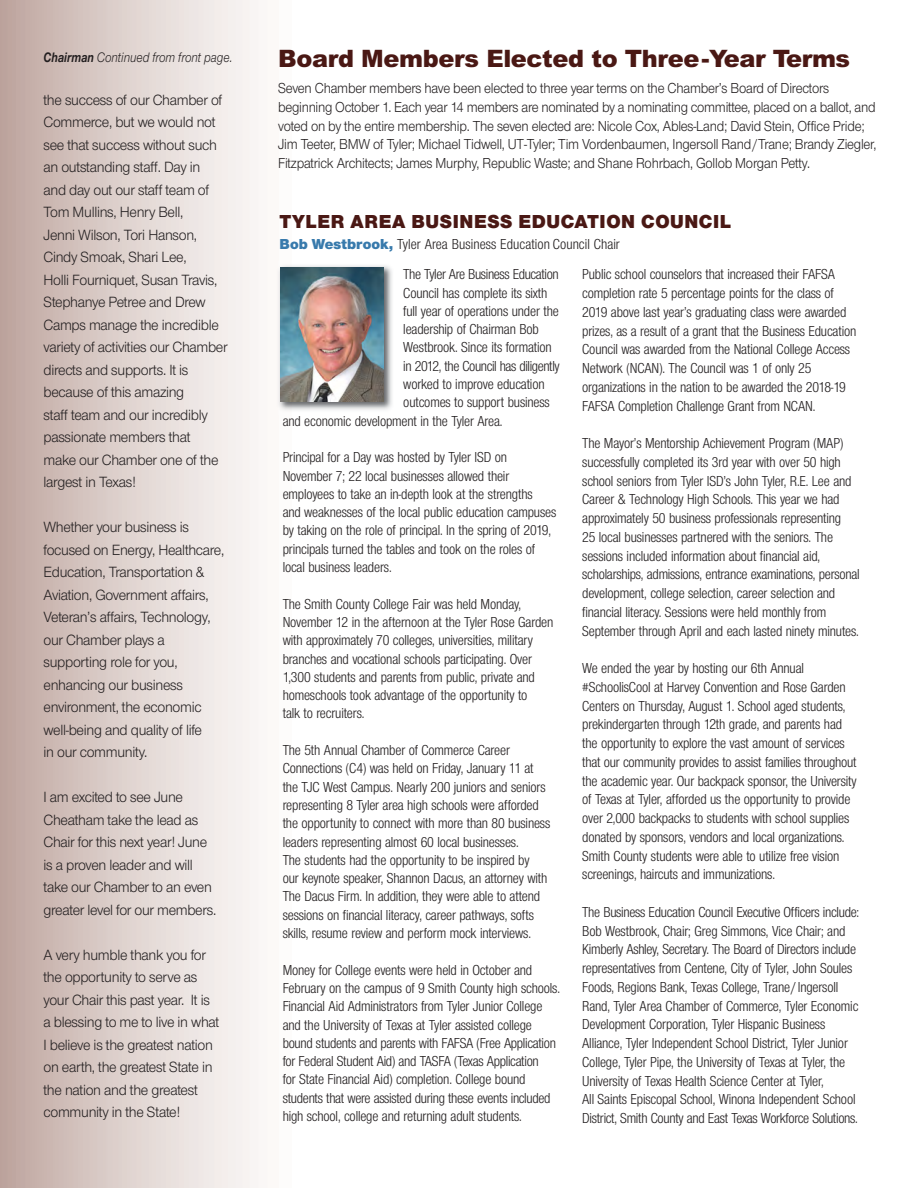
<style>
.page{position:relative;width:918px;height:1188px;background:#fff}
.page>*{position:absolute;margin:0;border:0;box-sizing:border-box;transform-origin:0 0}
.t1{font:900 24px "Arial";letter-spacing:-.015em;color:#4a1814}
.t2{font:19.5px "Nimbus San Nov T Blac";letter-spacing:.03em;color:#4a1814}
.t3{font:15.3px/22.5px "Nimbus San Nov T";letter-spacing:-.02em;color:#231f20;scale:.95 1}
.t4{font:condensed 15px/18.8px "Nimbus San Nov T";letter-spacing:-.01em;color:#231f20}
.t5{font:15px/18.8px "Nimbus San Nov T";letter-spacing:-.015em;color:#231f20;scale:.9 1}
.t6{font:italic 14.25px "Nimbus San Nov T";color:#231f20;scale:.85 1}
.s1{font-weight:700}
.s2{font-family:"Nimbus San Nov T Blac";font-stretch:normal;color:#387aac}
</style>
<div class="page">
<img style="left:275px;top:262px;width:117px;height:153px">
<img style="left:281px;top:267px;width:103px;height:134px">
<p class="t6" style="left:44px;top:52px;width:224px"><span class="s1">Chairman</span> Continued from front page.</p>
<h1 class="t1" style="left:278px;top:50px;width:574px">Board Members Elected to Three-Year Terms</h1>
<p class="t5" style="left:278px;top:80px;width:666px">Seven Chamber members have been elected to three year terms on the Chamber’s Board of Directors beginning October 1. Each year 14 members are nominated by a nominating committee, placed on a ballot, and voted on by the entire membership. The seven elected are: Nicole Cox, Ables-Land; David Stein, Office Pride; Jim Teeter, BMW of Tyler; Michael Tidwell, UT-Tyler; Tim Vordenbaumen, Ingersoll Rand/Trane; Brandy Ziegler, Fitzpatrick Architects; James Murphy, Republic Waste; and Shane Rohrbach, Gollob Morgan Petty.</p>
<p class="t3" style="left:44px;top:90px;width:195px">the success of our Chamber of<br>Commerce, but we would not see that success without such an outstanding staff. Day in<br>and day out our staff team of<br>Tom Mullins, Henry Bell,<br>Jenni Wilson, Tori Hanson,<br>Cindy Smoak, Shari Lee,<br>Holli Fourniquet, Susan Travis,<br>Stephanye Petree and Drew<br>Camps manage the incredible variety of activities our Chamber directs and supports. It is because of this amazing<br>staff team and our incredibly passionate members that<br>make our Chamber one of the largest in Texas!</p>
<p class="t3" style="left:44px;top:517px;width:192px">Whether your business is focused on Energy, Healthcare,<br>Education, Transportation &amp;<br>Aviation, Government affairs,<br>Veteran’s affairs, Technology, our Chamber plays a supporting role for you, enhancing our business environment, the economic well-being and quality of life<br>in our community.</p>
<p class="t3" style="left:44px;top:787px;width:183px">I am excited to see June<br>Cheatham take the lead as<br>Chair for this next year! June is a proven leader and will take our Chamber to an even greater level for our members.</p>
<p class="t3" style="left:44px;top:945px;width:187px">A very humble thank you for the opportunity to serve as your Chair this past year. It is a blessing to me to live in what<br>I believe is the greatest nation on earth, the greatest State in the nation and the greatest community in the State!</p>
<h2 class="t2" style="left:280px;top:215px;width:453px">TYLER AREA BUSINESS EDUCATION COUNCIL</h2>
<p class="t4" style="left:280px;top:234px;width:342px"><span class="s2">Bob Westbrook,</span> Tyler Area Business Education Council Chair</p>
<p class="t4" style="left:582px;top:265px;width:276px">Public school counselors that increased their FAFSA completion rate 5 percentage points for the class of 2019 above last year’s graduating class were awarded prizes, as a result of a grant that the Business Education Council was awarded from the National College Access Network (NCAN). The Council was 1 of only 25 organizations in the nation to be awarded the 2018-19<br>FAFSA Completion Challenge Grant from NCAN.</p>
<p class="t4" style="left:582px;top:434px;width:279px">The Mayor’s Mentorship Achievement Program (MAP) successfully completed its 3rd year with over 50 high school seniors from Tyler ISD’s John Tyler, R.E. Lee and Career &amp; Technology High Schools. This year we had approximately 50 business professionals representing<br>25 local businesses partnered with the seniors. The sessions included information about financial aid, scholarships, admissions, entrance examinations, personal development, college selection, career selection and financial literacy. Sessions were held monthly from September through April and each lasted ninety minutes.</p>
<p class="t4" style="left:582px;top:659px;width:276px">We ended the year by hosting our 6th Annual #SchoolisCool at Harvey Convention and Rose Garden Centers on Thursday, August 1. School aged students, prekindergarten through 12th grade, and parents had the opportunity to explore the vast amount of services that our community provides to assist families throughout the academic year. Our backpack sponsor, the University of Texas at Tyler, afforded us the opportunity to provide over 2,000 backpacks to students with school supplies donated by sponsors, vendors and local organizations.<br>Smith County students were able to utilize free vision screenings, haircuts and immunizations.</p>
<p class="t4" style="left:582px;top:902px;width:278px">The Business Education Council Executive Officers include:<br>Bob Westbrook, Chair; Greg Simmons, Vice Chair; and Kimberly Ashley, Secretary. The Board of Directors include representatives from Centene, City of Tyler, John Soules Foods, Regions Bank, Texas College, Trane/Ingersoll Rand, Tyler Area Chamber of Commerce, Tyler Economic Development Corporation, Tyler Hispanic Business Alliance, Tyler Independent School District, Tyler Junior College, Tyler Pipe, the University of Texas at Tyler, the University of Texas Health Science Center at Tyler,<br>All Saints Episcopal School, Winona Independent School District, Smith County and East Texas Workforce Solutions.</p>
<p class="t4" style="left:403px;top:265px;width:157px">The Tyler Are Business Education</p>
<p class="t4" style="left:403px;top:283px;width:146px">Council has complete its sixth</p>
<p class="t4" style="left:403px;top:301px;width:157px">full year of operations under the</p>
<p class="t4" style="left:403px;top:320px;width:137px">leadership of Chairman Bob</p>
<p class="t4" style="left:403px;top:338px;width:150px">Westbrook. Since its formation</p>
<p class="t4" style="left:403px;top:356px;width:158px">in 2012, the Council has diligently</p>
<p class="t4" style="left:403px;top:375px;width:143px">worked to improve education</p>
<p class="t4" style="left:403px;top:393px;width:148px">outcomes to support business</p>
<p class="t4" style="left:283px;top:411px;width:221px">and economic development in the Tyler Area.</p>
<p class="t4" style="left:283px;top:448px;width:275px;line-height:18.3px">Principal for a Day was hosted by Tyler ISD on November 7; 22 local businesses allowed their employees to take an in-depth look at the strengths<br>and weaknesses of the local public education campuses by taking on the role of principal. In the spring of 2019, principals turned the tables and took on the roles of local business leaders.</p>
<p class="t4" style="left:283px;top:594px;width:272px;line-height:18.3px">The Smith County College Fair was held Monday, November 12 in the afternoon at the Tyler Rose Garden with approximately 70 colleges, universities, military branches and vocational schools participating. Over 1,300 students and parents from public, private and homeschools took advantage of the opportunity to<br>talk to recruiters.</p>
<p class="t4" style="left:283px;top:741px;width:269px;line-height:18.3px">The 5th Annual Chamber of Commerce Career Connections (C4) was held on Friday, January 11 at the TJC West Campus. Nearly 200 juniors and seniors representing 8 Tyler area high schools were afforded the opportunity to connect with more than 80 business leaders representing almost 60 local businesses.<br>The students had the opportunity to be inspired by<br>our keynote speaker, Shannon Dacus, an attorney with The Dacus Firm. In addition, they were able to attend sessions on financial literacy, career pathways, softs skills, resume review and perform mock interviews.</p>
<p class="t4" style="left:283px;top:960px;width:279px;line-height:18.3px">Money for College events were held in October and February on the campus of 9 Smith County high schools.<br>Financial Aid Administrators from Tyler Junior College and the University of Texas at Tyler assisted college bound students and parents with FAFSA (Free Application for Federal Student Aid) and TASFA (Texas Application<br>for State Financial Aid) completion. College bound students that were assisted during these events included high school, college and returning adult students.</p>
</div>
